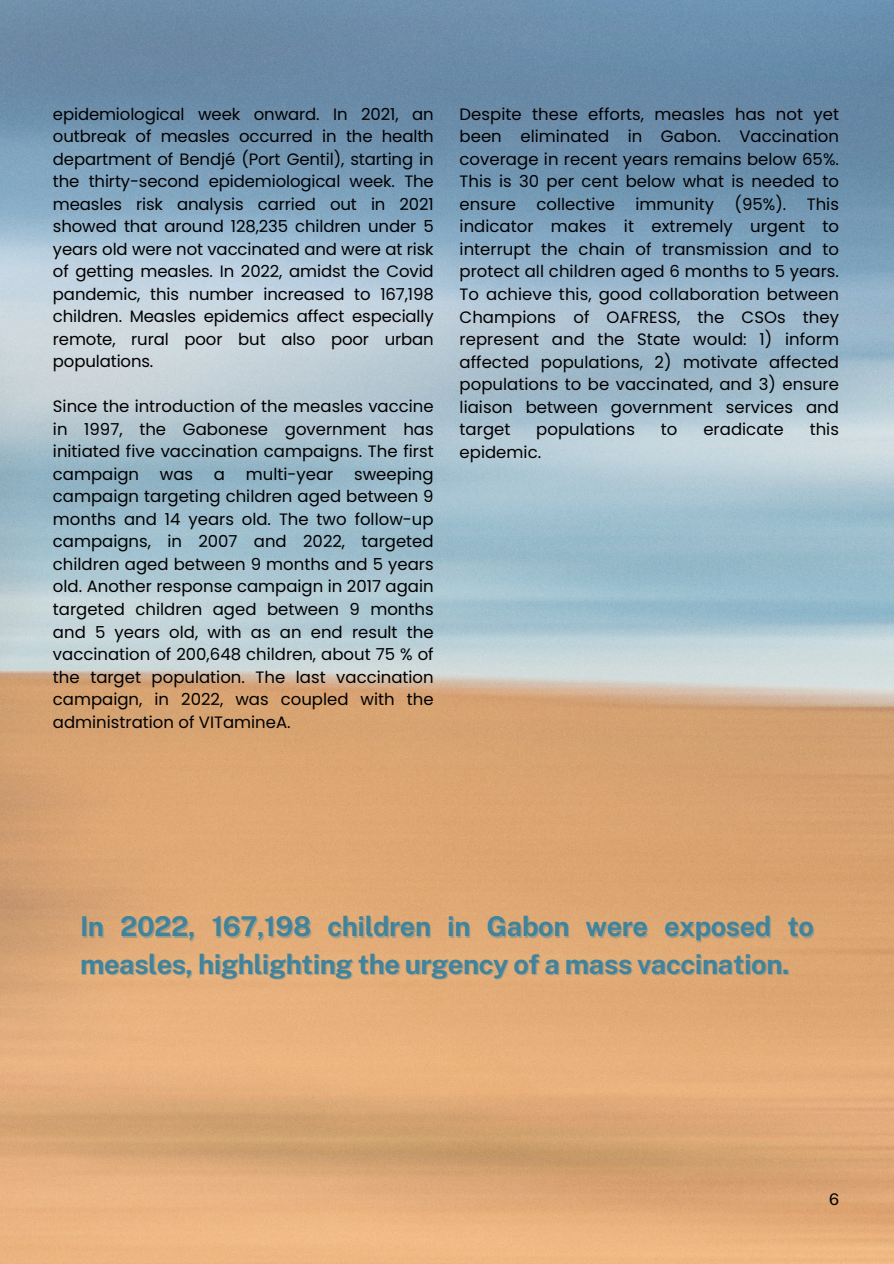
<style>
.page{position:relative;width:894px;height:1264px;background:#fff}
.page>*{position:absolute;margin:0;border:0;box-sizing:border-box;transform-origin:0 0}
.t1{font:700 27.3px "Public Sans";letter-spacing:-.015em;color:#41839b}
.t2{font:16.5px/22.5px "Poppins";color:#000001;text-align:justify}
.t3{font:16.05px "Public Sans";color:#000}
</style>
<div class="page">
<img style="left:0;top:0;width:893px;height:1263px">
<p class="t2" style="left:53px;top:103px;width:382px">epidemiological week onward. In 2021, an outbreak of measles occurred in the health department of Bendjé (Port Gentil), starting in the thirty-second epidemiological week. The measles risk analysis carried out in 2021 showed that around 128,235 children under 5 years old were not vaccinated and were at risk of getting measles. In 2022, amidst the Covid pandemic, this number increased to 167,198 children. Measles epidemics affect especially remote, rural poor but also poor urban populations.</p>
<p class="t2" style="left:53px;top:395px;width:382px">Since the introduction of the measles vaccine in 1997, the Gabonese government has initiated five vaccination campaigns. The first campaign</p>
<p class="t2" style="left:53px;top:463px;width:382px;text-indent:301px">sweeping campaign targeting children aged between 9 months and 14 years old. The two follow-up campaigns, in 2007 and 2022, targeted children aged between 9 months and 5 years old. Another response campaign in 2017 again targeted children aged between 9 months and 5 years old, with as an end result the vaccination of 200,648 children, about 75 % of the target population. The last vaccination campaign, in 2022, was coupled with the administration of VITamineA.</p>
<p class="t2" style="left:160px;top:463px;width:35px">was</p>
<p class="t2" style="left:214px;top:463px;width:13px">a</p>
<p class="t2" style="left:246px;top:463px;width:89px">multi-year</p>
<p class="t2" style="left:459px;top:103px;width:381px">Despite these efforts, measles has not yet been eliminated in Gabon. Vaccination coverage in recent years remains below 65%.<br>This is 30 per cent below what is needed to ensure collective immunity (95%). This indicator makes it extremely urgent to interrupt the chain of transmission and to protect all children aged 6 months to 5 years.<br>To achieve this, good collaboration between Champions of OAFRESS, the CSOs they represent and the State would: 1) inform affected populations, 2) motivate affected populations to be vaccinated, and 3) ensure liaison between government services and target</p>
<p class="t2" style="left:536px;top:418px;width:100px">populations</p>
<p class="t2" style="left:660px;top:418px;width:18px">to</p>
<p class="t2" style="left:703px;top:418px;width:82px">eradicate</p>
<p class="t2" style="left:809px;top:418px;width:31px">this</p>
<p class="t2" style="left:459px;top:440px;width:83px">epidemic.</p>
<h1 class="t1" style="left:80px;top:910px;width:735px">In 2022, 167,198 children in Gabon were exposed to</h1>
<p class="t1" style="left:80px;top:947px;width:710px">measles, highlighting the urgency of a mass vaccination.</p>
<p class="t3" style="left:828px;top:1189px;width:11px">6</p>
</div>
